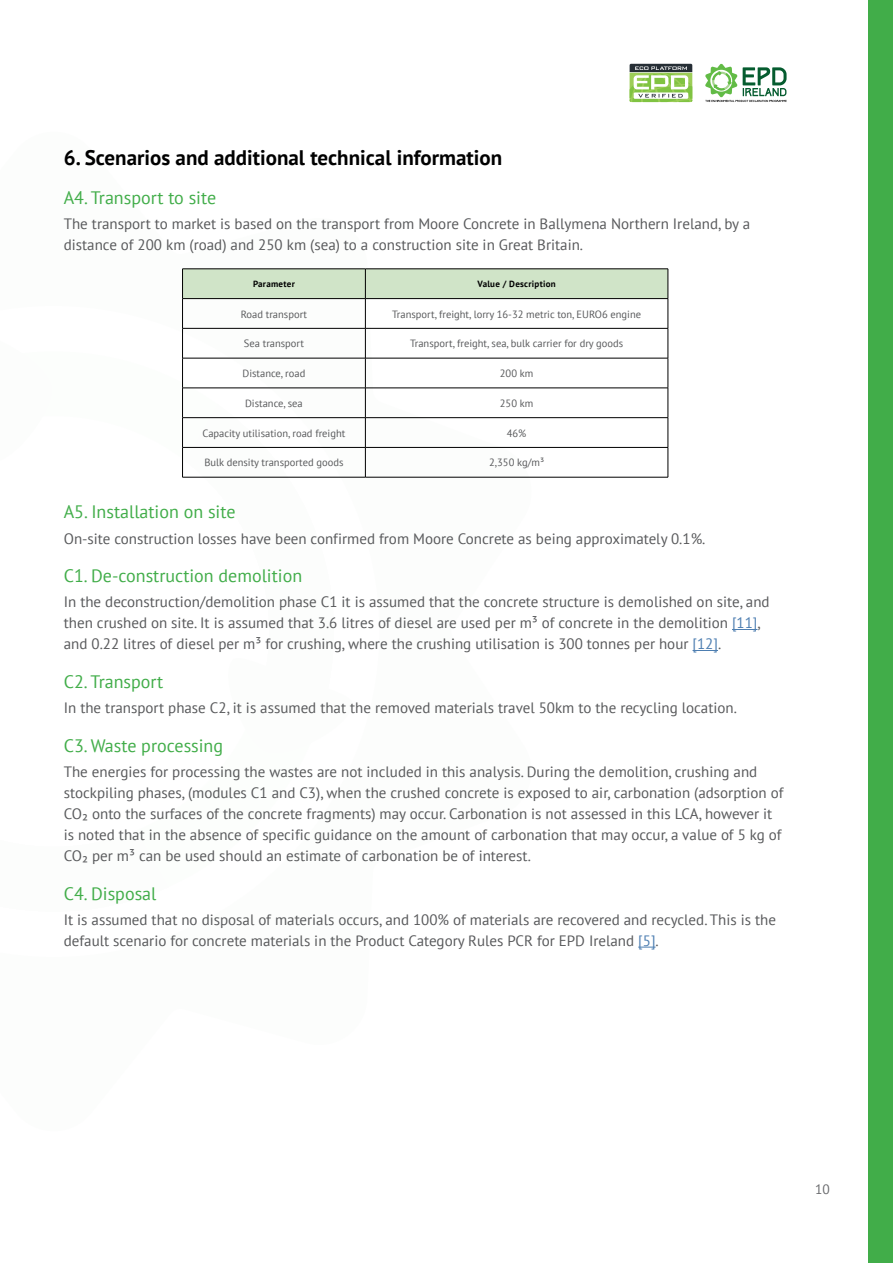
<style>
.page{position:relative;width:893px;height:1263px;background:#fff}
.page>*{position:absolute;margin:0;border:0;box-sizing:border-box;transform-origin:0 0}
.t1{font:700 21px "PT Sans";color:#000}
.t2{font:18px "PT Sans";color:#41ad49}
.t3{font:15px/21px "PT Sans";color:#58595b}
.t4{font:13.5px "PT Sans";color:#696a6d}
.t5{font:10.5px "PT Sans";color:#58595b}
.t6{font:700 9px "PT Sans";letter-spacing:.03em;color:#000}
.s1{color:#4d7eb1}
</style>
<div class="page">
<div style="left:868px;top:0;width:25px;height:1263px;background:#41ad49"></div>
<svg style="left:705px;top:64px;width:82px;height:38px"></svg>
<svg style="left:630px;top:64px;width:62px;height:38px"></svg>
<svg style="left:732px;top:629px;width:25px;height:1px"></svg>
<svg style="left:692px;top:650px;width:26px;height:1px"></svg>
<svg style="left:638px;top:947px;width:18px;height:1px"></svg>
<hr style="left:182px;top:358px;width:183px;height:1px;background:#000">
<hr style="left:365px;top:358px;width:303px;height:1px;background:#000">
<hr style="left:182px;top:388px;width:183px;height:1px;background:#000">
<hr style="left:365px;top:388px;width:303px;height:1px;background:#000">
<hr style="left:182px;top:417px;width:183px;height:1px;background:#000">
<hr style="left:365px;top:417px;width:303px;height:1px;background:#000">
<hr style="left:182px;top:447px;width:183px;height:1px;background:#000">
<hr style="left:365px;top:447px;width:303px;height:1px;background:#000">
<hr style="left:182px;top:477px;width:183px;height:1px;background:#000">
<hr style="left:365px;top:477px;width:303px;height:1px;background:#000">
<hr style="left:182px;top:358px;width:1px;height:30px;background:#000">
<hr style="left:668px;top:358px;width:1px;height:30px;background:#000">
<svg style="left:182px;top:388px;width:1px;height:89px"></svg>
<svg style="left:668px;top:388px;width:1px;height:89px"></svg>
<svg style="left:182px;top:269px;width:487px;height:89px"></svg>
<hr style="left:365px;top:358px;width:1px;height:30px;background:#000">
<svg style="left:365px;top:388px;width:1px;height:89px"></svg>
<h1 class="t1" style="left:64px;top:144px;width:440px">6. Scenarios and additional technical information</h1>
<p class="t2" style="left:64px;top:186px;width:154px">A4. Transport to site</p>
<p class="t3" style="left:64px;top:213px;width:688px">The transport to market is based on the transport from Moore Concrete in Ballymena Northern Ireland, by a distance of 200 km (road) and 250 km (sea) to a construction site in Great Britain.</p>
<p class="t6" style="left:253px;top:278px;width:43px">Parameter</p>
<p class="t6" style="left:477px;top:278px;width:80px">Value / Description</p>
<p class="t5" style="left:241px;top:307px;width:68px">Road transport</p>
<p class="t5" style="left:392px;top:307px;width:250px">Transport, freight, lorry 16-32 metric ton, EURO6 engine</p>
<p class="t5" style="left:244px;top:337px;width:62px">Sea transport</p>
<p class="t5" style="left:410px;top:337px;width:215px">Transport, freight, sea, bulk carrier for dry goods</p>
<p class="t5" style="left:243px;top:367px;width:64px">Distance, road</p>
<p class="t5" style="left:500px;top:367px;width:35px">200 km</p>
<p class="t5" style="left:245px;top:396px;width:59px">Distance, sea</p>
<p class="t5" style="left:500px;top:396px;width:35px">250 km</p>
<p class="t5" style="left:203px;top:426px;width:144px">Capacity utilisation, road freight</p>
<p class="t5" style="left:507px;top:426px;width:21px">46%</p>
<p class="t5" style="left:204px;top:456px;width:141px">Bulk density transported goods</p>
<p class="t5" style="left:489px;top:456px;width:56px">2,350 kg/m³</p>
<p class="t2" style="left:64px;top:500px;width:173px">A5. Installation on site</p>
<p class="t3" style="left:64px;top:527px;width:643px">On-site construction losses have been confirmed from Moore Concrete as being approximately 0.1%.</p>
<p class="t2" style="left:64px;top:564px;width:240px">C1. De-construction demolition</p>
<p class="t3" style="left:64px;top:591px;width:707px">In the deconstruction/demolition phase C1 it is assumed that the concrete structure is demolished on site, and then crushed on site. It is assumed that 3.6 litres of diesel are used per m³ of concrete in the demolition <span class="s1">[11]</span>, and 0.22 litres of diesel per m³ for crushing, where the crushing utilisation is 300 tonnes per hour <span class="s1">[12]</span>.</p>
<p class="t2" style="left:64px;top:670px;width:101px">C2. Transport</p>
<p class="t3" style="left:64px;top:697px;width:675px">In the transport phase C2, it is assumed that the removed materials travel 50km to the recycling location.</p>
<p class="t2" style="left:64px;top:734px;width:161px">C3. Waste processing</p>
<p class="t3" style="left:64px;top:761px;width:721px">The energies for processing the wastes are not included in this analysis. During the demolition, crushing and stockpiling phases, (modules C1 and C3), when the crushed concrete is exposed to air, carbonation (adsorption of CO₂ onto the surfaces of the concrete fragments) may occur. Carbonation is not assessed in this LCA, however it is noted that in the absence of specific guidance on the amount of carbonation that may occur, a value of 5 kg of CO₂ per m³ can be used should an estimate of carbonation be of interest.</p>
<p class="t2" style="left:64px;top:882px;width:94px">C4. Disposal</p>
<p class="t3" style="left:64px;top:909px;width:714px">It is assumed that no disposal of materials occurs, and 100% of materials are recovered and recycled. This is the default scenario for concrete materials in the Product Category Rules PCR for EPD Ireland <span class="s1">[5]</span>.</p>
<p class="t4" style="left:815px;top:1181px;width:16px">10</p>
</div>
